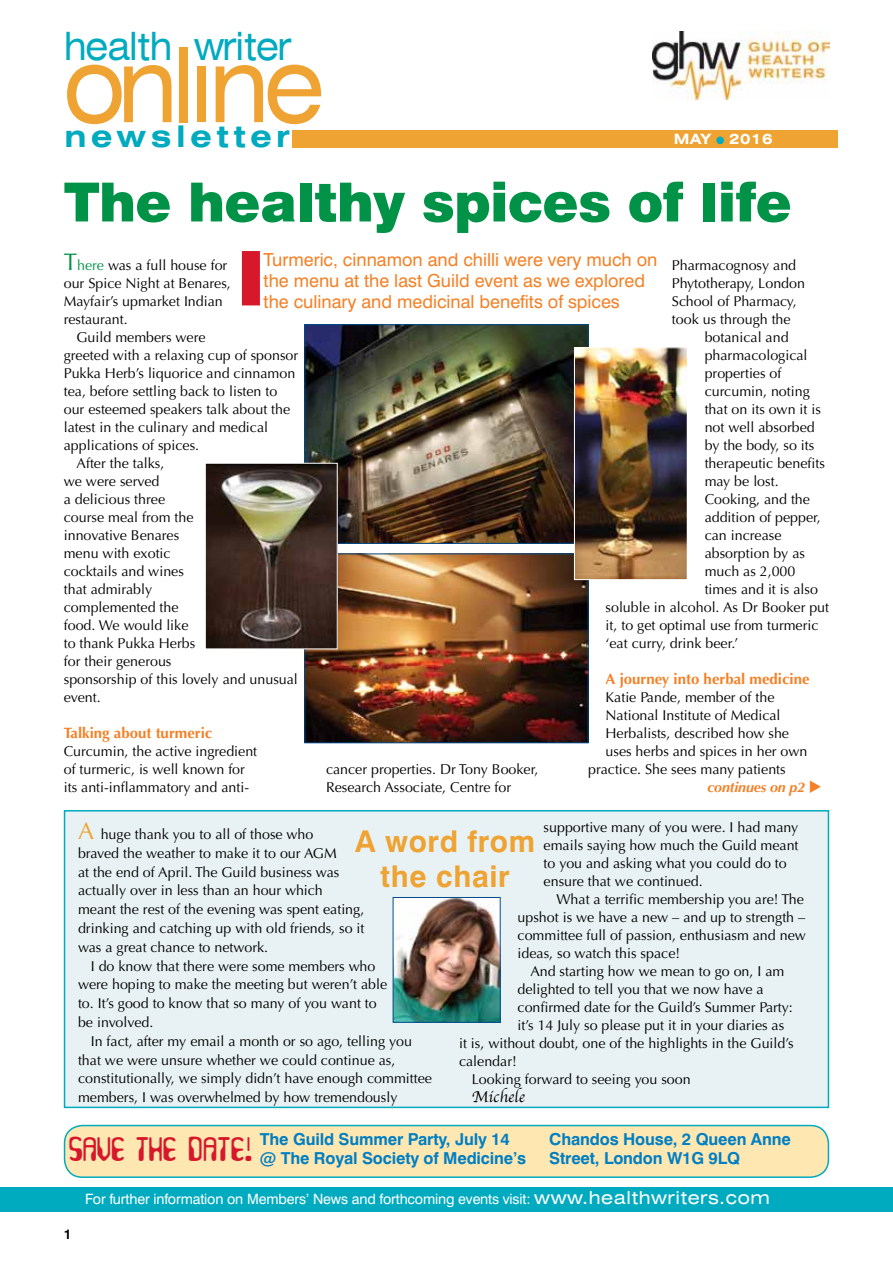
<style>
.page{position:relative;width:893px;height:1263px;background:#fff}
.page>*{position:absolute;margin:0;border:0;box-sizing:border-box;transform-origin:0 0}
.t1{font:expanded 104.1px "Swiss 721 BT";letter-spacing:-.06em;color:#eea332;scale:.88 1}
.t2{font:900 54px "Swiss 721 BT";letter-spacing:-.01em;color:#009348}
.t3{font:expanded 39px "Swiss 721 BT";letter-spacing:-.02em;color:#00aabf;scale:.88 1}
.t4{font:700 30px/34.5px "Swiss 721 BT";letter-spacing:.02em;color:#eea332;text-align:center}
.t5{font:30px "Hydrogen Whiskey";color:#d7182a}
.t6{font:700 expanded 29.85px "Swiss 721 BT";letter-spacing:.15em;color:#00aabf}
.t7{font:18px/21px "Swiss 721 BT";color:#f58025}
.t8{font:700 16.5px/19.5px "Swiss 721 BT";letter-spacing:-.01em;color:#007fc2}
.t9{font:16.5px "Apple Chancery";color:#000}
.t10{font:700 15px "Optima";color:#f58025}
.t11{font:14.25px/18.8px "Optima";color:#000}
.t12{font:14.25px "Swiss 721 BT";letter-spacing:-.01em;color:#fff}
.t13{font:italic 700 14.25px "Optima";letter-spacing:-.01em;color:#f58025}
.t14{font:700 expanded 14.25px "Swiss 721 BT";letter-spacing:.04em;color:#fff}
.t15{font:700 13.5px "Swiss 721 BT";color:#000}
.s1{color:#00aabf}
.s2{font-size:24px;color:#009348}
.s3{color:#009348}
.s4{font-size:24px;color:#eea332}
.s5{font-stretch:expanded;font-size:18px}
</style>
<div class="page">
<div style="left:0;top:1188px;width:893px;height:24px;background:#00aabf"></div>
<img style="left:652px;top:32px;width:177px;height:67px">
<div style="left:293px;top:130px;width:545px;height:17px;background:#eea332"></div>
<div style="left:242px;top:251px;width:18px;height:54px;background:#d7182a"></div>
<div style="left:65px;top:1125px;width:763px;height:52px;background:#ffe7b2;border-radius:18px"></div>
<div style="left:64px;top:1125px;width:765px;height:53px;border:2px solid #00aabf;border-radius:18px"></div>
<div style="left:64px;top:810px;width:765px;height:298px;background:#e8f2f4;border:2px solid #00aabf"></div>
<img style="left:395px;top:899px;width:104px;height:122px">
<div style="left:393px;top:897px;width:108px;height:126px;border:1px solid #004b8d"></div>
<img style="left:306px;top:326px;width:280px;height:216px">
<div style="left:304px;top:324px;width:284px;height:220px;border:1px solid #004b8d"></div>
<img style="left:306px;top:555px;width:280px;height:186px">
<div style="left:304px;top:553px;width:284px;height:190px;border:1px solid #004b8d"></div>
<img style="left:207px;top:465px;width:129px;height:182px">
<div style="left:205px;top:463px;width:133px;height:186px;border:1px solid #fff"></div>
<img style="left:576px;top:349px;width:110px;height:229px">
<div style="left:574px;top:347px;width:114px;height:233px;border:1px solid #fff"></div>
<h3 class="t3" style="left:64px;top:22px;width:260px">health writer</h3>
<h1 class="t1" style="left:64px;top:23px;width:298px">onlıne</h1>
<h3 class="t6" style="left:64px;top:118px;width:226px">newsletter</h3>
<h2 class="t2" style="left:64px;top:169px;width:729px">The healthy spices of life</h2>
<p class="t14" style="left:674px;top:130px;width:100px">MAY <span class="s1">●</span> 2016</p>
<p class="t7" style="left:264px;top:249px;width:395px">Turmeric, cinnamon and chilli were very much on the menu at the last Guild event as we explored the culinary and medicinal benefits of spices</p>
<p class="t11" style="left:64px;top:256px;width:165px"><span class="s2">T</span><span class="s3">here</span> was a full house for</p>
<p class="t11" style="left:64px;top:274px;width:169px">our Spice Night at Benares,</p>
<p class="t11" style="left:64px;top:292px;width:161px">Mayfair’s upmarket Indian</p>
<p class="t11" style="left:64px;top:310px;width:65px">restaurant.</p>
<p class="t11" style="left:77px;top:328px;width:131px">Guild members were</p>
<p class="t11" style="left:64px;top:346px;width:236px">greeted with a relaxing cup of sponsor</p>
<p class="t11" style="left:64px;top:364px;width:233px">Pukka Herb’s liquorice and cinnamon</p>
<p class="t11" style="left:64px;top:382px;width:215px">tea, before settling back to listen to</p>
<p class="t11" style="left:64px;top:400px;width:228px">our esteemed speakers talk about the</p>
<p class="t11" style="left:64px;top:418px;width:206px">latest in the culinary and medical</p>
<p class="t11" style="left:64px;top:436px;width:137px">applications of spices.</p>
<p class="t11" style="left:77px;top:454px;width:89px">After the talks,</p>
<p class="t11" style="left:64px;top:472px;width:97px">we were served</p>
<p class="t11" style="left:64px;top:490px;width:103px">a delicious three</p>
<p class="t11" style="left:64px;top:508px;width:131px">course meal from the</p>
<p class="t11" style="left:64px;top:526px;width:117px">innovative Benares</p>
<p class="t11" style="left:64px;top:544px;width:108px">menu with exotic</p>
<p class="t11" style="left:64px;top:562px;width:122px">cocktails and wines</p>
<p class="t11" style="left:64px;top:580px;width:90px">that admirably</p>
<p class="t11" style="left:64px;top:598px;width:116px">complemented the</p>
<p class="t11" style="left:64px;top:616px;width:126px">food. We would like</p>
<p class="t11" style="left:64px;top:634px;width:133px">to thank Pukka Herbs</p>
<p class="t11" style="left:64px;top:652px;width:109px">for their generous</p>
<p class="t11" style="left:64px;top:670px;width:236px">sponsorship of this lovely and unusual</p>
<p class="t11" style="left:64px;top:688px;width:39px">event.</p>
<p class="t10" style="left:64px;top:724px;width:150px">Talking about turmeric</p>
<p class="t11" style="left:64px;top:742px;width:195px;line-height:18px">Curcumin, the active ingredient of turmeric, is well known for its anti-inflammatory and anti-</p>
<p class="t11" style="left:672px;top:256px;width:135px;line-height:18px">Pharmacognosy and<br>Phytotherapy, London<br>School of Pharmacy, took us through the</p>
<p class="t11" style="left:705px;top:328px;width:85px">botanical and</p>
<p class="t11" style="left:705px;top:346px;width:104px">pharmacological</p>
<p class="t11" style="left:705px;top:364px;width:78px">properties of</p>
<p class="t11" style="left:705px;top:382px;width:107px">curcumin, noting</p>
<p class="t11" style="left:705px;top:400px;width:118px">that on its own it is</p>
<p class="t11" style="left:705px;top:418px;width:112px">not well absorbed</p>
<p class="t11" style="left:705px;top:436px;width:111px">by the body, so its</p>
<p class="t11" style="left:705px;top:454px;width:122px">therapeutic benefits</p>
<p class="t11" style="left:705px;top:472px;width:76px">may be lost.</p>
<p class="t11" style="left:705px;top:490px;width:107px">Cooking, and the</p>
<p class="t11" style="left:705px;top:508px;width:118px">addition of pepper,</p>
<p class="t11" style="left:705px;top:526px;width:78px">can increase</p>
<p class="t11" style="left:705px;top:544px;width:102px">absorption by as</p>
<p class="t11" style="left:705px;top:562px;width:92px">much as 2,000</p>
<p class="t11" style="left:705px;top:580px;width:115px">times and it is also</p>
<p class="t11" style="left:605px;top:598px;width:225px">soluble in alcohol. As Dr Booker put</p>
<p class="t11" style="left:605px;top:616px;width:215px">it, to get optimal use from turmeric</p>
<p class="t11" style="left:605px;top:634px;width:135px">‘eat curry, drink beer.’</p>
<p class="t10" style="left:605px;top:670px;width:205px">A journey into herbal medicine</p>
<p class="t11" style="left:605px;top:688px;width:170px">Katie Pande, member of the</p>
<p class="t11" style="left:605px;top:706px;width:177px">National Institute of Medical</p>
<p class="t11" style="left:605px;top:724px;width:185px">Herbalists, described how she</p>
<p class="t11" style="left:605px;top:742px;width:203px">uses herbs and spices in her own</p>
<p class="t11" style="left:588px;top:760px;width:199px">practice. She sees many patients</p>
<p class="t11" style="left:326px;top:760px;width:214px;line-height:18px">cancer properties. Dr Tony Booker,<br>Research Associate, Centre for</p>
<p class="t13" style="left:707px;top:779px;width:116px">continues on p2 ◆</p>
<p class="t11" style="left:544px;top:818px;width:256px;line-height:18px">supportive many of you were. I had many emails saying how much the Guild meant to you and asking what you could do to ensure that we continued.</p>
<p class="t11" style="left:556px;top:890px;width:249px">What a terrific membership you are! The</p>
<p class="t11" style="left:518px;top:908px;width:289px">upshot is we have a new – and up to strength –</p>
<p class="t11" style="left:518px;top:926px;width:290px">committee full of passion, enthusiasm and new</p>
<p class="t11" style="left:518px;top:944px;width:164px">ideas, so watch this space!</p>
<p class="t11" style="left:530px;top:962px;width:256px">And starting how we mean to go on, I am</p>
<p class="t11" style="left:518px;top:980px;width:248px">delighted to tell you that we now have a</p>
<p class="t11" style="left:518px;top:998px;width:277px">confirmed date for the Guild’s Summer Party:</p>
<p class="t11" style="left:518px;top:1016px;width:268px">it’s 14 July so please put it in your diaries as</p>
<p class="t11" style="left:459px;top:1034px;width:336px">it is, without doubt, one of the highlights in the Guild’s</p>
<p class="t11" style="left:459px;top:1052px;width:59px">calendar!</p>
<p class="t11" style="left:472px;top:1070px;width:220px">Looking forward to seeing you soon</p>
<p class="t9" style="left:472px;top:1083px;width:55px">Michele</p>
<p class="t11" style="left:78px;top:825px;width:288px"><span class="s4">A</span> huge thank you to all of those who<br>braved the weather to make it to our AGM<br>at the end of April. The Guild business was actually over in less than an hour which<br>meant the rest of the evening was spent eating, drinking and catching up with old friends, so it was a great chance to network.</p>
<p class="t11" style="left:78px;top:956px;width:311px;text-indent:13px">I do know that there were some members who were hoping to make the meeting but weren’t able to. It’s good to know that so many of you want to be involved.</p>
<p class="t11" style="left:78px;top:1032px;width:355px;text-indent:13px">In fact, after my email a month or so ago, telling you that we were unsure whether we could continue as, constitutionally, we simply didn’t have enough committee members, I was overwhelmed by how tremendously</p>
<h3 class="t4" style="left:355px;top:824px;width:181px">A word from the chair</h3>
<h3 class="t5" style="left:69px;top:1131px;width:185px">SAVE THE DATE!</h3>
<p class="t8" style="left:260px;top:1129px;width:268px">The Guild Summer Party, July 14 @ The Royal Society of Medicine’s</p>
<p class="t8" style="left:549px;top:1129px;width:243px">Chandos House, 2 Queen Anne<br>Street, London W1G 9LQ</p>
<p class="t15" style="left:64px;top:1226px;width:9px">1</p>
<p class="t12" style="left:85px;top:1191px;width:686px">For further information on Members’ News and forthcoming events visit: <span class="s5">www.healthwriters.com</span></p>
</div>
